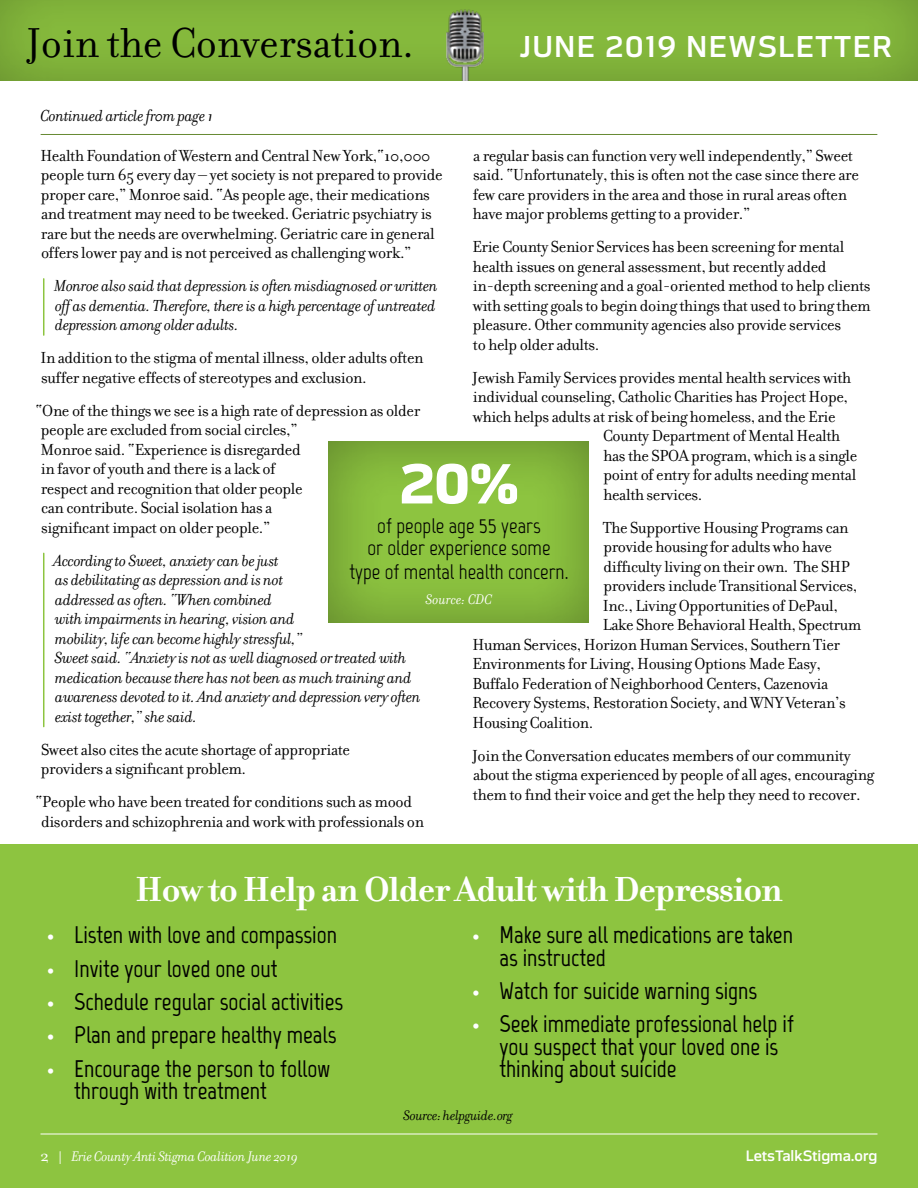
<style>
.page{position:relative;width:918px;height:1188px;background:#fff}
.page>*{position:absolute;margin:0;border:0;box-sizing:border-box;transform-origin:0 0}
.t1{font:700 57px "Endzone Sans";color:#fff}
.t2{font:45px "Filosofia";letter-spacing:-.005em;color:#000}
.t3{font:700 37.5px "Filosofia";letter-spacing:-.02em;color:#fff}
.t4{font:500 30px "Endzone Sans";letter-spacing:.04em;color:#fff}
.t5{font:700 24px/22.5px "Marvel";color:#000}
.t6{font:21px/23.2px "Marvel";color:#000;text-align:center}
.t7{font:17.25px/19.5px "Filosofia";letter-spacing:-.02em;color:#000}
.t8{font:italic 17.25px/19.5px "Filosofia";letter-spacing:-.02em;color:#000;text-align:justify}
.t9{font:italic 15px "Filosofia";letter-spacing:-.02em;color:#fff}
.t10{font:italic 15px "Filosofia";letter-spacing:-.02em;color:#000}
.t11{font:500 15px "Endzone Sans";color:#fff}
.t12{font:italic 15px "Filosofia";color:#fff}
.s1{color:#fff}
.s2{font-style:normal;font-size:18px}
</style>
<div class="page">
<div style="left:0;top:845px;width:918px;height:343px;background:#8dc440"></div>
<hr style="left:43px;top:279px;width:1px;height:56px;background:#8dc440">
<hr style="left:43px;top:553px;width:1px;height:174px;background:#8dc440">
<div style="left:328px;top:441px;width:263px;height:184px;background:#000;opacity:.32"></div>
<hr style="left:39px;top:132px;width:840px;height:4px;background:#000;opacity:.32">
<hr style="left:40px;top:1134px;width:838px;height:1px;background:#fff">
<div style="left:0;top:0;width:918px;height:82px;background:#82b53b"></div>
<img style="left:446px;top:9px;width:38px;height:72px">
<h2 class="t2" style="left:26px;top:18px;width:389px">Join the Conversation.</h2>
<h3 class="t4" style="left:520px;top:30px;width:374px">JUNE 2019 NEWSLETTER</h3>
<p class="t8" style="left:40px;top:106px;width:175px">Continued article fr0m page 1</p>
<p class="t7" style="left:473px;top:146px;width:388px">a regular basis can function very well independently,” Sweet said. “Unfortunately, this is often not the case since there are few care providers in the area and those in rural areas often have major problems getting to a provider.”</p>
<p class="t7" style="left:472px;top:237px;width:400px">Erie County Senior Services has been screening for mental health issues on general assessment, but recently added in-depth screening and a goal-oriented method to help clients with setting goals to begin doing things that used to bring them pleasure. Other community agencies also provide services<br>to help older adults.</p>
<p class="t7" style="left:472px;top:368px;width:381px">Jewish Family Services provides mental health services with</p>
<p class="t7" style="left:473px;top:387px;width:377px">individual counseling, Catholic Charities has Project Hope,</p>
<p class="t7" style="left:473px;top:407px;width:364px">which helps adults at risk of being homeless, and the Erie</p>
<p class="t7" style="left:603px;top:426px;width:239px">County Department of Mental Health</p>
<p class="t7" style="left:603px;top:446px;width:255px">has the SPOA program, which is a single</p>
<p class="t7" style="left:603px;top:465px;width:254px">point of entry for adults needing mental</p>
<p class="t7" style="left:603px;top:485px;width:101px">health services.</p>
<p class="t7" style="left:603px;top:518px;width:247px">The Supportive Housing Programs can</p>
<p class="t7" style="left:603px;top:537px;width:230px">provide housing for adults who have</p>
<p class="t7" style="left:604px;top:557px;width:248px">difficulty living on their own. The SHP</p>
<p class="t7" style="left:603px;top:576px;width:255px">providers include Transitional Services,</p>
<p class="t7" style="left:603px;top:596px;width:237px">Inc., Living Opportunities of DePaul,</p>
<p class="t7" style="left:603px;top:615px;width:260px">Lake Shore Behavioral Health, Spectrum</p>
<p class="t7" style="left:472px;top:635px;width:369px">Human Services, Horizon Human Services, Southern Tier</p>
<p class="t7" style="left:472px;top:654px;width:350px">Environments for Living, Housing Options Made Easy,</p>
<p class="t7" style="left:472px;top:674px;width:357px">Buffalo Federation of Neighborhood Centers, Cazenovia</p>
<p class="t7" style="left:472px;top:693px;width:375px">Recovery Systems, Restoration Society, and WNY Veteran’s</p>
<p class="t7" style="left:472px;top:713px;width:123px">Housing Coalition.</p>
<p class="t7" style="left:472px;top:746px;width:403px">Join the Conversation educates members of our community about the stigma experienced by people of all ages, encouraging them to find their voice and get the help they need to recover.</p>
<p class="t7" style="left:40px;top:146px;width:404px">Health Foundation of Western and Central New York,“10,000 people turn 65 every day – yet society is not prepared to provide proper care,” Monroe said. “As people age, their medications and treatment may need to be tweeked. Geriatric psychiatry is rare but the needs are overwhelming. Geriatric care in general offers lower pay and is not perceived as challenging work.”</p>
<p class="t8" style="left:54px;top:277px;width:385px">Monroe also said that depression is often misdiagnosed or written off as dementia. Therefore, there is a high percentage of untreated depression among older adults.</p>
<p class="t7" style="left:40px;top:348px;width:385px">In addition to the stigma of mental illness, older adults often suffer negative effects of stereotypes and exclusion.</p>
<p class="t7" style="left:35px;top:401px;width:386px">“One of the things we see is a high rate of depression as older people are excluded from social circles,”<br>Monroe said. “Experience is disregarded<br>in favor of youth and there is a lack of<br>respect and recognition that older people<br>can contribute. Social isolation has a<br>significant impact on older people.”</p>
<p class="t8" style="left:53px;top:551px;width:369px;text-align:left">According to Sweet, anxiety can be just<br>as debilitating as depression and is not<br>addressed as often. “When combined<br>with impairments in hearing, vision and<br>mobility, life can become highly stressful,”<br>Sweet said. “Anxiety is not as well diagnosed or treated with medication because there has not been as much training and awareness devoted to it. And anxiety and depression very often exist together,” she said.</p>
<p class="t7" style="left:41px;top:740px;width:311px">Sweet also cites the acute shortage of appropriate providers a significant problem.</p>
<p class="t7" style="left:41px;top:792px;width:385px;text-indent:-6px">“People who have been treated for conditions such as mood disorders and schizophrenia and work with professionals on</p>
<h1 class="t1" style="left:400px;top:451px;width:120px">20%</h1>
<p class="t6" style="left:350px;top:514px;width:220px">of people age 55 years<br>or older experience some type of mental health concern.</p>
<p class="t12" style="left:426px;top:591px;width:68px">Source: CDC</p>
<h3 class="t3" style="left:135px;top:866px;width:649px">How to Help an Older Adult with Depression</h3>
<h3 class="t5" style="left:47px;top:924px;width:291px"><span class="s1">•</span> Listen with love and compassion</h3>
<h3 class="t5" style="left:47px;top:957px;width:232px"><span class="s1">•</span> Invite your loved one out</h3>
<h3 class="t5" style="left:47px;top:990px;width:298px"><span class="s1">•</span> Schedule regular social activities</h3>
<h3 class="t5" style="left:47px;top:1024px;width:291px"><span class="s1">•</span> Plan and prepare healthy meals</h3>
<h3 class="t5" style="left:74px;top:1057px;width:257px;text-indent:-27px"><span class="s1">•</span> Encourage the person to follow through with treatment</h3>
<h3 class="t5" style="left:500px;top:924px;width:295px;text-indent:-27px"><span class="s1">•</span> Make sure all medications are taken as instructed</h3>
<h3 class="t5" style="left:473px;top:980px;width:286px"><span class="s1">•</span> Watch for suicide warning signs</h3>
<h3 class="t5" style="left:500px;top:1013px;width:296px;text-indent:-27px"><span class="s1">•</span> Seek immediate professional help if you suspect that your loved one is thinking about suicide</h3>
<p class="t10" style="left:404px;top:1107px;width:111px">Source: helpguide.org</p>
<p class="t9" style="left:40px;top:1148px;width:259px"><span class="s2">2 |</span> Erie County Anti Stigma Coalition June 2019</p>
<p class="t11" style="left:746px;top:1147px;width:133px">LetsTalkStigma.org</p>
</div>
